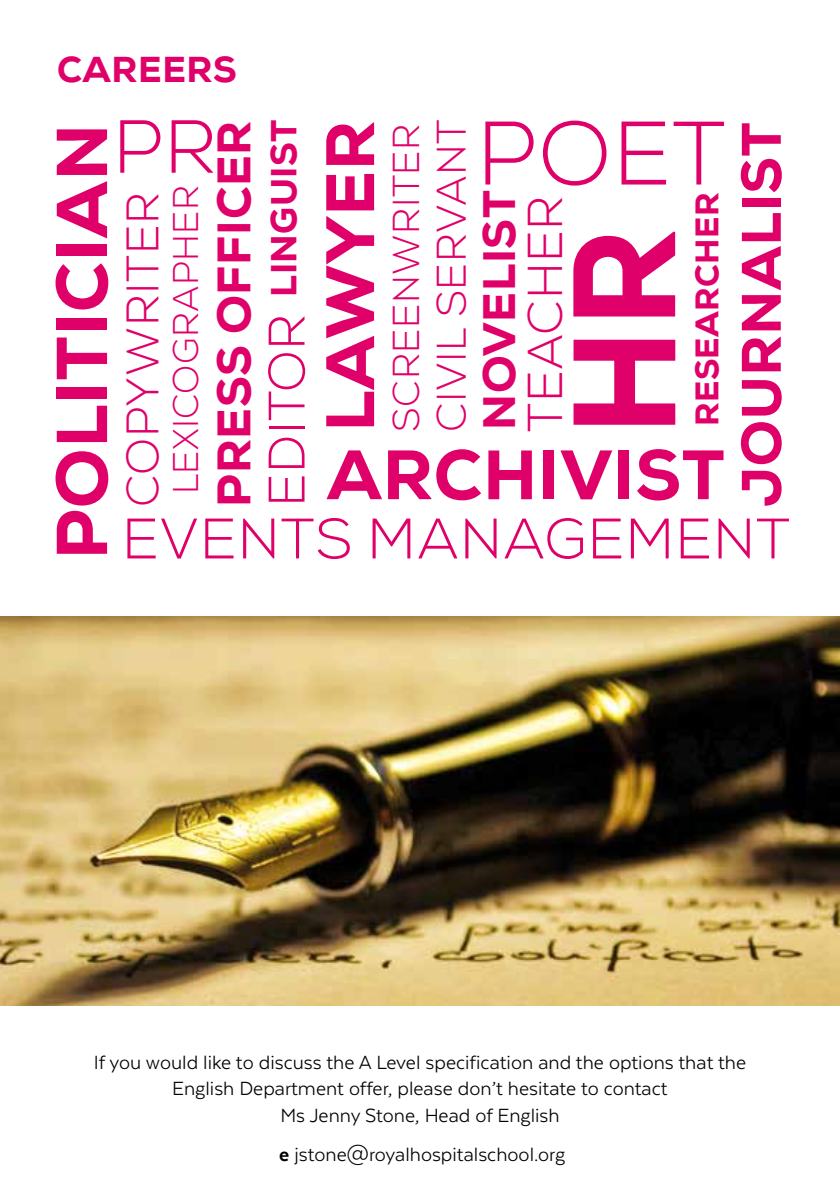
<style>
.page{position:relative;width:840px;height:1191px;background:#fff}
.page>*{position:absolute;margin:0;border:0;box-sizing:border-box;transform-origin:0 0}
.t1{font:800 145.2px "Nexa";color:#e00069;scale:.94 1}
.t2{font:300 89.8px "Nexa";color:#e00069}
.t3{font:300 75px "Nexa";color:#e00069}
.t4{font:800 71.8px "Nexa";letter-spacing:.01em;color:#e00069}
.t5{font:800 69.6px "Nexa";letter-spacing:.01em;color:#e00069}
.t6{font:800 68.2px "Nexa";letter-spacing:.01em;color:#e00069}
.t7{font:300 57px "Nexa";letter-spacing:.015em;color:#e00069}
.t8{font:800 55.6px "Nexa";letter-spacing:.01em;color:#e00069}
.t9{font:300 51.2px "Nexa";letter-spacing:.01em;color:#e00069}
.t10{font:300 48.8px "Nexa";letter-spacing:.01em;color:#e00069}
.t11{font:800 46.8px "Nexa";letter-spacing:.015em;color:#e00069}
.t12{font:300 45.4px "Nexa";letter-spacing:.015em;color:#e00069}
.t13{font:800 45.4px "Nexa";letter-spacing:.015em;color:#e00069}
.t14{font:300 41.2px "Nexa";letter-spacing:.015em;color:#e00069}
.t15{font:300 37.4px "Nexa";letter-spacing:.015em;color:#e00069}
.t16{font:800 36.2px "Nexa";letter-spacing:.015em;color:#e00069}
.t17{font:800 36px "Nexa";letter-spacing:.015em;color:#e00069}
.t18{font:300 35.8px "Nexa";letter-spacing:.01em;color:#e00069}
.t19{font:800 32.6px "Nexa";letter-spacing:.01em;color:#e00069}
.t20{font:22px/26.4px "Texta";color:#000;text-align:center}
.s1{font-weight:800}
</style>
<div class="page">
<img style="left:0;top:616px;width:839px;height:389px">
<h3 class="t17" style="left:57px;top:46px;width:181px">CAREERS</h3>
<h3 class="t4" style="left:36px;top:559px;width:437px;rotate:-90deg">POLITICIAN</h3>
<h3 class="t11" style="left:204px;top:507px;width:388px;rotate:-90deg">PRESS OFFICER</h3>
<h3 class="t14" style="left:427px;top:432px;width:314px;rotate:-90deg">CIVIL SERVANT</h3>
<h3 class="t16" style="left:261px;top:296px;width:178px;rotate:-90deg">LINGUIST</h3>
<h3 class="t9" style="left:256px;top:507px;width:194px;rotate:-90deg">EDITOR</h3>
<h3 class="t3" style="left:113px;top:103px;width:105px">PR</h3>
<h3 class="t8" style="left:725px;top:507px;width:386px;rotate:-90deg">JOURNALIST</h3>
<h3 class="t15" style="left:384px;top:432px;width:309px;rotate:-90deg">SCREENWRITER</h3>
<h2 class="t2" style="left:476px;top:101px;width:250px">POET</h2>
<h3 class="t6" style="left:307px;top:431px;width:312px;rotate:-90deg">LAWYER</h3>
<h3 class="t18" style="left:165px;top:494px;width:311px;rotate:-90deg">LEXICOGRAPHER</h3>
<h3 class="t13" style="left:470px;top:430px;width:241px;rotate:-90deg">NOVELIST</h3>
<h3 class="t19" style="left:686px;top:426px;width:235px;rotate:-90deg">RESEARCHER</h3>
<h3 class="t12" style="left:116px;top:507px;width:316px;rotate:-90deg">COPYWRITER</h3>
<h3 class="t10" style="left:516px;top:432px;width:238px;rotate:-90deg">TEACHER</h3>
<h1 class="t1" style="left:532px;top:435px;width:222px;rotate:-90deg">HR</h1>
<h3 class="t5" style="left:326px;top:431px;width:399px">ARCHIVIST</h3>
<h3 class="t7" style="left:122px;top:505px;width:669px">EVENTS MANAGEMENT</h3>
<p class="t20" style="left:94px;top:1048px;width:653px">If you would like to discuss the A Level specification and the options that the<br>English Department offer, please don’t hesitate to contact<br>Ms Jenny Stone, Head of English</p>
<p class="t20" style="left:279px;top:1140px;width:287px"><span class="s1">e</span> jstone@royalhospitalschool.org</p>
</div>
